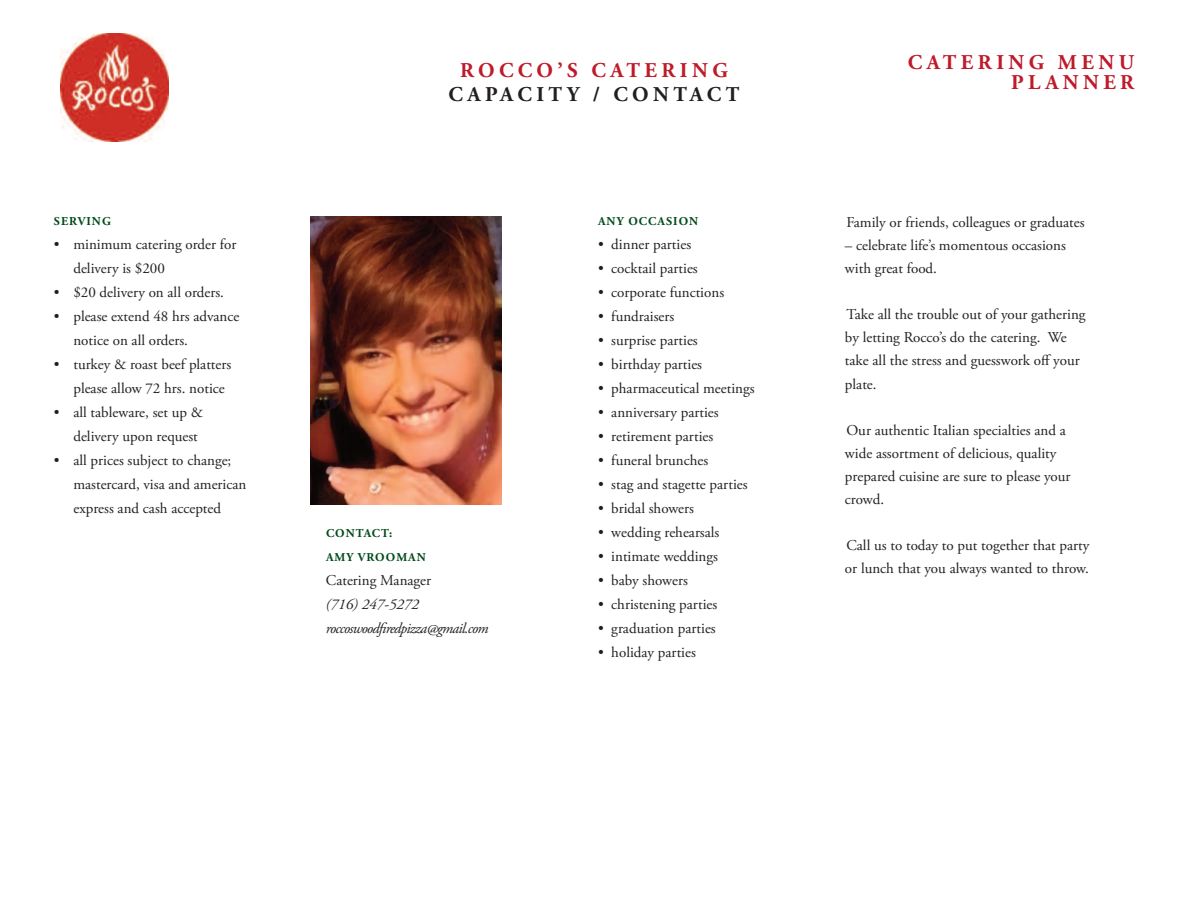
<style>
.page{position:relative;width:1188px;height:918px;background:#fff}
.page>*{position:absolute;margin:0;border:0;box-sizing:border-box;transform-origin:0 0}
.t1{font:700 21px/19.5px "Adobe Garamond Pro";letter-spacing:.215em;color:#bf1a2a;text-align:right}
.t2{font:700 21px "Adobe Garamond Pro";letter-spacing:.215em;color:#231f20}
.t3{font:15px/23.1px "Adobe Garamond Pro";color:#231f20}
.t4{font:italic 15px/24px "Adobe Garamond Pro";letter-spacing:-.05em;color:#231f20}
.t5{font:700 12px/24px "Adobe Garamond Pro";letter-spacing:.09em;color:#004a1a}
</style>
<div class="page">
<img style="left:61px;top:34px;width:108px;height:108px">
<img style="left:311px;top:216px;width:191px;height:288px">
<p class="t5" style="left:54px;top:210px;width:58px">SERVING</p>
<p class="t3" style="left:73px;top:233px;width:165px;line-height:24px;text-indent:-19px">• minimum catering order for delivery is $200</p>
<p class="t3" style="left:54px;top:282px;width:172px">• $20 delivery on all orders.</p>
<p class="t3" style="left:73px;top:305px;width:168px;line-height:24px;text-indent:-19px">• please extend 48 hrs advance notice on all orders.</p>
<p class="t3" style="left:73px;top:353px;width:159px;line-height:24px;text-indent:-20px">• turkey &amp; roast beef platters please allow 72 hrs. notice</p>
<p class="t3" style="left:73px;top:401px;width:131px;line-height:24px;text-indent:-19px">• all tableware, set up &amp; delivery upon request</p>
<p class="t3" style="left:73px;top:449px;width:174px;line-height:24px;text-indent:-19px">• all prices subject to change; mastercard, visa and american express and cash accepted</p>
<h1 class="t1" style="left:460px;top:63px;width:269px">ROCCO’S CATERING</h1>
<h1 class="t2" style="left:449px;top:86px;width:292px">CAPACITY / CONTACT</h1>
<p class="t5" style="left:326px;top:522px;width:101px">CONTACT:<br>AMY VROOMAN</p>
<p class="t3" style="left:326px;top:570px;width:107px">Catering Manager</p>
<p class="t4" style="left:326px;top:593px;width:164px">(716) 247-5272 roccoswoodfiredpizza@gmail.com</p>
<p class="t5" style="left:598px;top:210px;width:102px">ANY OCCASION</p>
<p class="t3" style="left:598px;top:234px;width:95px">• dinner parties</p>
<p class="t3" style="left:598px;top:258px;width:101px">• cocktail parties</p>
<p class="t3" style="left:598px;top:282px;width:128px">• corporate functions</p>
<p class="t3" style="left:598px;top:306px;width:78px">• fundraisers</p>
<p class="t3" style="left:598px;top:330px;width:101px">• surprise parties</p>
<p class="t3" style="left:598px;top:354px;width:106px">• birthday parties</p>
<p class="t3" style="left:598px;top:378px;width:158px">• pharmaceutical meetings</p>
<p class="t3" style="left:598px;top:402px;width:122px">• anniversary parties</p>
<p class="t3" style="left:598px;top:426px;width:117px">• retirement parties</p>
<p class="t3" style="left:598px;top:450px;width:112px">• funeral brunches</p>
<p class="t3" style="left:598px;top:474px;width:151px">• stag and stagette parties</p>
<p class="t3" style="left:598px;top:498px;width:98px">• bridal showers</p>
<p class="t3" style="left:598px;top:522px;width:123px">• wedding rehearsals</p>
<p class="t3" style="left:598px;top:546px;width:121px">• intimate weddings</p>
<p class="t3" style="left:598px;top:570px;width:91px">• baby showers</p>
<p class="t3" style="left:598px;top:594px;width:121px">• christening parties</p>
<p class="t3" style="left:598px;top:618px;width:119px">• graduation parties</p>
<p class="t3" style="left:598px;top:642px;width:99px">• holiday parties</p>
<h1 class="t1" style="left:908px;top:55px;width:228px">CATERING MENU<br>PLANNER</h1>
<p class="t3" style="left:846px;top:212px;width:240px">Family or friends, colleagues or graduates</p>
<p class="t3" style="left:845px;top:235px;width:222px">– celebrate life’s momentous occasions with great food.</p>
<p class="t3" style="left:845px;top:304px;width:242px">Take all the trouble out of your gathering by letting Rocco’s do the catering. We take all the stress and guesswork off your plate.</p>
<p class="t3" style="left:845px;top:420px;width:227px">Our authentic Italian specialties and a wide assortment of delicious, quality prepared cuisine are sure to please your crowd.</p>
<p class="t3" style="left:845px;top:535px;width:246px">Call us to today to put together that party or lunch that you always wanted to throw.</p>
</div>
